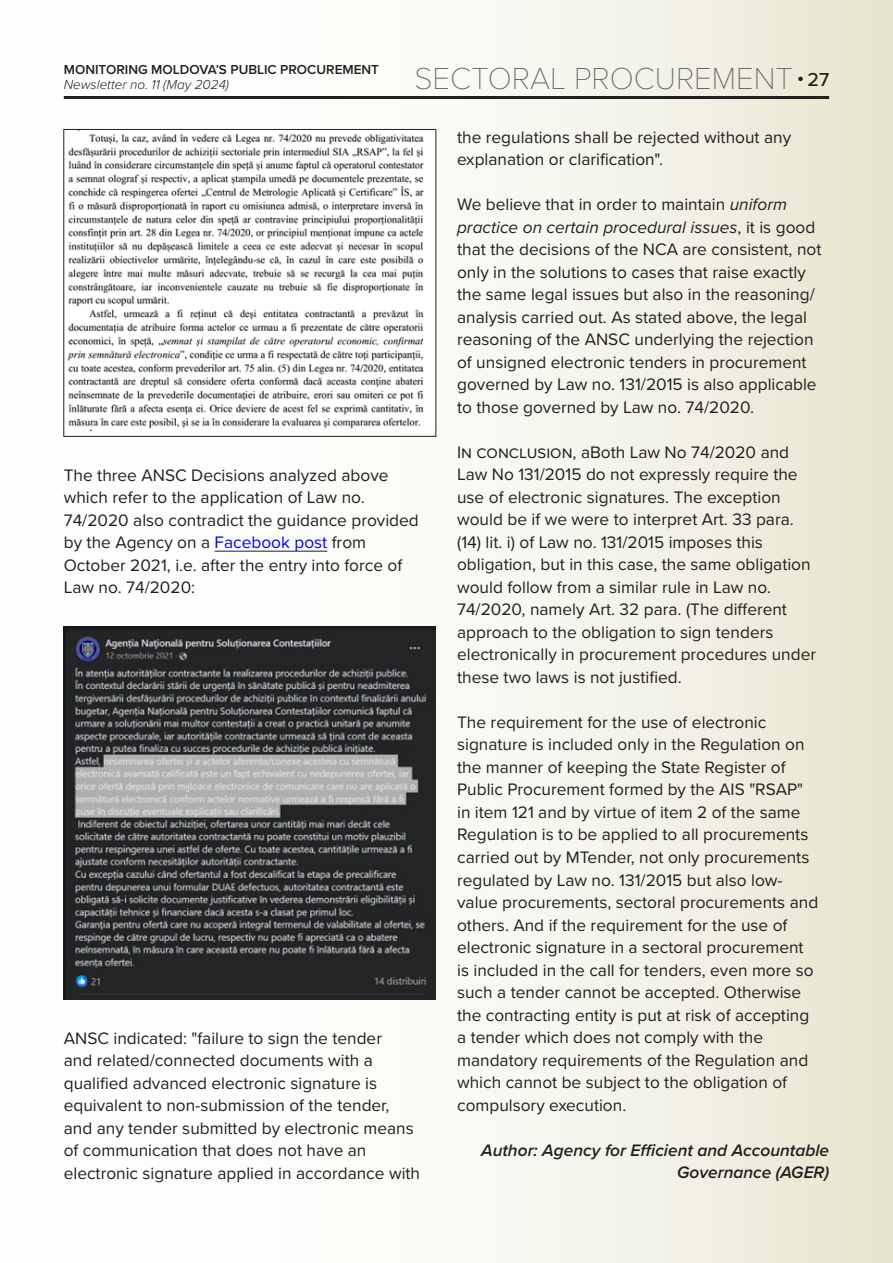
<style>
.page{position:relative;width:893px;height:1263px;background:#fff}
.page>*{position:absolute;margin:0;border:0;box-sizing:border-box;transform-origin:0 0}
.Rubrica_pagina{font:100 31.5px "Proxima Nova T";color:#636366}
.t1{font:500 19.5px "Proxima Nova";color:#231f20}
.Normal__Web{font:17.25px/22.5px "Proxima Nova";color:#231f20}
.Normal__Web-2{font:italic 600 17.25px/22.5px "Proxima Nova";color:#231f20;text-align:right}
.t2{font:600 13.5px "Proxima Nova";color:#231f20}
.t3{font:italic 300 13.5px "Proxima Nova";color:#231f20}
.s1{color:#00f}
.s2{font-style:italic}
</style>
<div class="page">
<div style="left:0;top:0;width:893px;height:1263px;background:linear-gradient(to right,#fff,#ebead7)"></div>
<hr style="left:64px;top:96px;width:765px;height:3px;background:#231f20">
<hr style="left:215px;top:551px;width:112px;height:1px;background:#231f20">
<img style="left:66px;top:131px;width:368px;height:299px">
<img style="left:64px;top:626px;width:372px;height:373px">
<p class="t2" style="left:64px;top:60px;width:317px">MONITORING MOLDOVA’S PUBLIC PROCUREMENT</p>
<p class="t3" style="left:64px;top:75px;width:167px">Newsletter no. 11 (May 2024)</p>
<p class="Rubrica_pagina" style="left:414px;top:55px;width:380px">SECTORAL PROCUREMENT</p>
<p class="t1" style="left:798px;top:65px;width:33px"><sup>●</sup> 27</p>
<p class="Normal__Web" style="left:64px;top:463px;width:357px">The three ANSC Decisions analyzed above which refer to the application of Law no.<br>74/2020 also contradict the guidance provided by the Agency on a <span class="s1">Facebook post</span> from October 2021, i.e. after the entry into force of Law no. 74/2020:</p>
<p class="Normal__Web" style="left:64px;top:1026px;width:358px">ANSC indicated: "failure to sign the tender<br>and related/connected documents with a qualified advanced electronic signature is equivalent to non-submission of the tender, and any tender submitted by electronic means of communication that does not have an electronic signature applied in accordance with</p>
<p class="Normal__Web" style="left:457px;top:125px;width:336px">the regulations shall be rejected without any explanation or clarification".</p>
<p class="Normal__Web" style="left:457px;top:193px;width:366px">We believe that in order to maintain <span class="s2">uniform practice on certain procedural issues</span>, it is good that the decisions of the NCA are consistent, not only in the solutions to cases that raise exactly the same legal issues but also in the reasoning/ analysis carried out. As stated above, the legal reasoning of the ANSC underlying the rejection of unsigned electronic tenders in procurement governed by Law no. 131/2015 is also applicable to those governed by Law no. 74/2020.</p>
<p class="Normal__Web" style="left:457px;top:440px;width:360px">In conclusion, aBoth Law No 74/2020 and Law No 131/2015 do not expressly require the use of electronic signatures. The exception would be if we were to interpret Art. 33 para. (14) lit. i) of Law no. 131/2015 imposes this obligation, but in this case, the same obligation would follow from a similar rule in Law no.<br>74/2020, namely Art. 32 para. (The different approach to the obligation to sign tenders electronically in procurement procedures under these two laws is not justified.</p>
<p class="Normal__Web" style="left:457px;top:710px;width:363px">The requirement for the use of electronic signature is included only in the Regulation on the manner of keeping the State Register of Public Procurement formed by the AIS "RSAP" in item 121 and by virtue of item 2 of the same Regulation is to be applied to all procurements carried out by MTender, not only procurements regulated by Law no. 131/2015 but also low&shy;value procurements, sectoral procurements and others. And if the requirement for the use of electronic signature in a sectoral procurement is included in the call for tenders, even more so such a tender cannot be accepted. Otherwise the contracting entity is put at risk of accepting a tender which does not comply with the mandatory requirements of the Regulation and which cannot be subject to the obligation of compulsory execution.</p>
<p class="Normal__Web-2" style="left:481px;top:1138px;width:349px">Author: Agency for Efficient and Accountable<br>Governance (AGER)</p>
</div>
